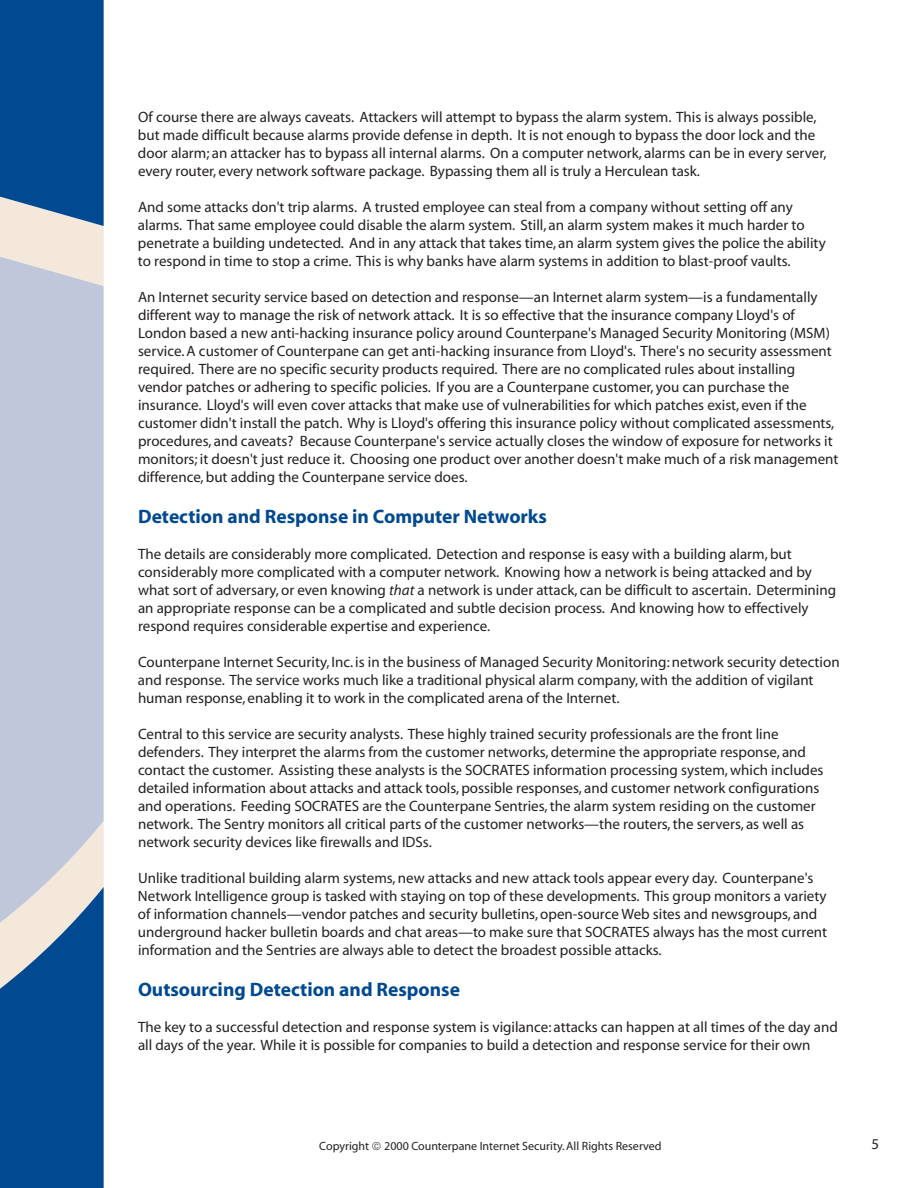
<style>
.page{position:relative;width:918px;height:1188px;background:#fff}
.page>*{position:absolute;margin:0;border:0;box-sizing:border-box;transform-origin:0 0}
.t1{font:700 19.5px "Myriad";color:#014990}
.t2{font:15px/18px "Myriad";color:#231f20}
.t3{font:12px "Myriad";color:#231f20}
.s1{font-style:italic}
</style>
<div class="page">
<svg style="left:0;top:0;width:104px;height:257px;background:#2c659d"></svg>
<svg style="left:0;top:923px;width:104px;height:265px;background:#175796"></svg>
<svg style="left:0;top:257px;width:104px;height:666px;background:#c3c8da"></svg>
<p class="t2" style="left:138px;top:108px;width:690px">Of course there are always caveats. Attackers will attempt to bypass the alarm system. This is always possible, but made difficult because alarms provide defense in depth. It is not enough to bypass the door lock and the door alarm; an attacker has to bypass all internal alarms. On a computer network, alarms can be in every server, every router, every network software package. Bypassing them all is truly a Herculean task.</p>
<p class="t2" style="left:138px;top:198px;width:689px">And some attacks don't trip alarms. A trusted employee can steal from a company without setting off any alarms. That same employee could disable the alarm system. Still, an alarm system makes it much harder to penetrate a building undetected. And in any attack that takes time, an alarm system gives the police the ability to respond in time to stop a crime. This is why banks have alarm systems in addition to blast-proof vaults.</p>
<p class="t2" style="left:138px;top:288px;width:702px">An Internet security service based on detection and response—an Internet alarm system—is a fundamentally different way to manage the risk of network attack. It is so effective that the insurance company Lloyd's of London based a new anti-hacking insurance policy around Counterpane's Managed Security Monitoring (MSM) service.A customer of Counterpane can get anti-hacking insurance from Lloyd's. There's no security assessment required. There are no specific security products required. There are no complicated rules about installing vendor patches or adhering to specific policies. If you are a Counterpane customer, you can purchase the insurance. Lloyd's will even cover attacks that make use of vulnerabilities for which patches exist, even if the customer didn't install the patch. Why is Lloyd's offering this insurance policy without complicated assessments, procedures, and caveats? Because Counterpane's service actually closes the window of exposure for networks it monitors; it doesn't just reduce it. Choosing one product over another doesn't make much of a risk management difference, but adding the Counterpane service does.</p>
<h1 class="t1" style="left:138px;top:506px;width:411px">Detection and Response in Computer Networks</h1>
<p class="t2" style="left:138px;top:545px;width:700px">The details are considerably more complicated. Detection and response is easy with a building alarm, but considerably more complicated with a computer network. Knowing how a network is being attacked and by what sort of adversary, or even knowing <span class="s1">that</span> a network is under attack, can be difficult to ascertain. Determining an appropriate response can be a complicated and subtle decision process. And knowing how to effectively respond requires considerable expertise and experience.</p>
<p class="t2" style="left:138px;top:653px;width:703px">Counterpane Internet Security, Inc. is in the business of Managed Security Monitoring: network security detection and response. The service works much like a traditional physical alarm company,with the addition of vigilant human response, enabling it to work in the complicated arena of the Internet.</p>
<p class="t2" style="left:138px;top:725px;width:687px">Central to this service are security analysts. These highly trained security professionals are the front line defenders. They interpret the alarms from the customer networks, determine the appropriate response, and contact the customer. Assisting these analysts is the SOCRATES information processing system,which includes detailed information about attacks and attack tools, possible responses, and customer network configurations and operations. Feeding SOCRATES are the Counterpane Sentries,the alarm system residing on the customer network. The Sentry monitors all critical parts of the customer networks—the routers,the servers, as well as network security devices like firewalls and IDSs.</p>
<p class="t2" style="left:138px;top:869px;width:691px">Unlike traditional building alarm systems, new attacks and new attack tools appear every day. Counterpane's Network Intelligence group is tasked with staying on top of these developments. This group monitors a variety of information channels—vendor patches and security bulletins, open-source Web sites and newsgroups, and underground hacker bulletin boards and chat areas—to make sure that SOCRATES always has the most current information and the Sentries are always able to detect the broadest possible attacks.</p>
<h1 class="t1" style="left:138px;top:979px;width:324px">Outsourcing Detection and Response</h1>
<p class="t2" style="left:138px;top:1019px;width:701px">The key to a successful detection and response system is vigilance: attacks can happen at all times of the day and all days of the year. While it is possible for companies to build a detection and response service for their own</p>
<p class="t3" style="left:319px;top:1140px;width:51px">Copyright</p>
<p class="t3" style="left:384px;top:1140px;width:279px">2000 Counterpane Internet Security.All Rights Reserved</p>
<p class="t2" style="left:872px;top:1136px;width:9px">5</p>
</div>
